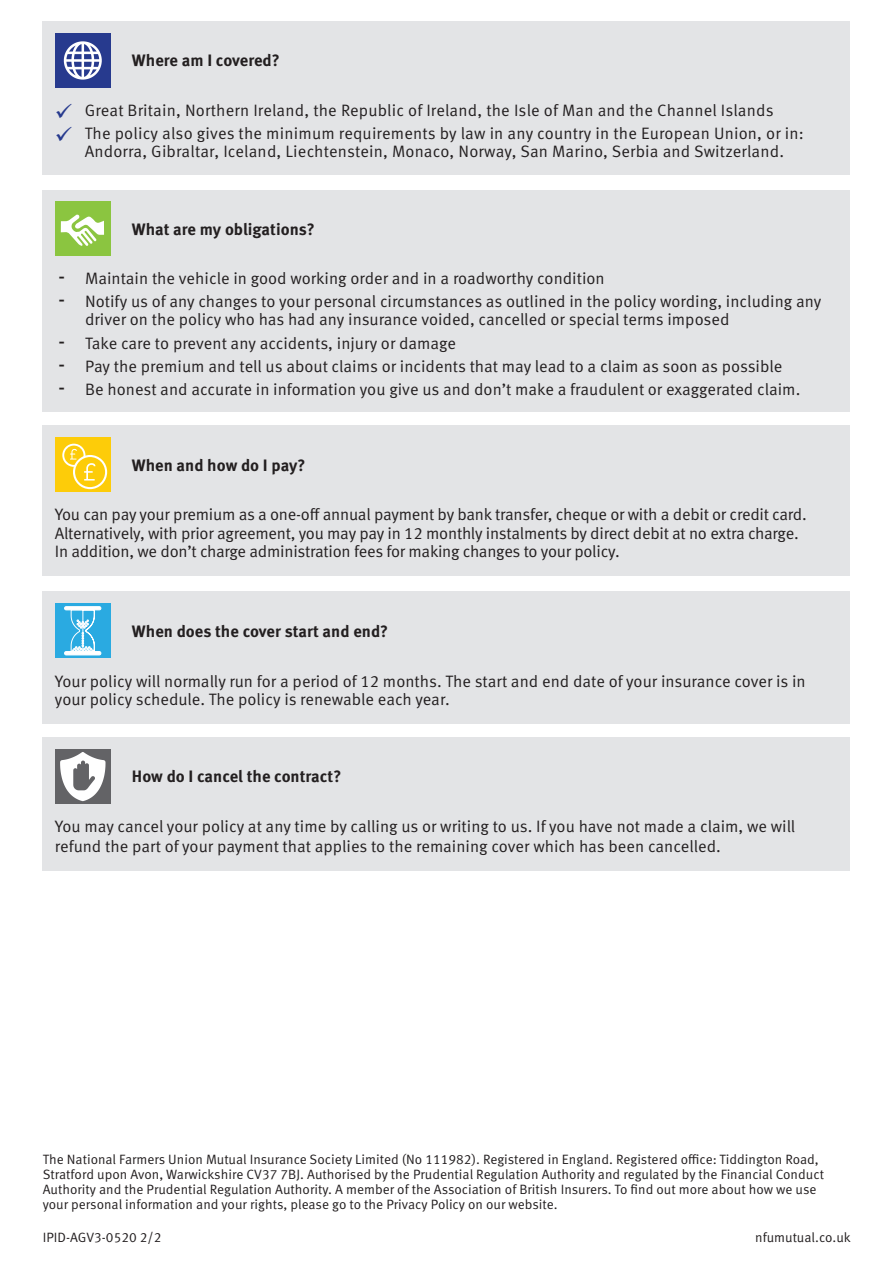
<style>
.page{position:relative;width:893px;height:1263px;background:#fff}
.page>*{position:absolute;margin:0;border:0;box-sizing:border-box;transform-origin:0 0}
.body{font:16.5px/18.8px "Meta Pro";color:#231f20}
.sub_heading{font:700 16.5px "Meta Pro";color:#231f20}
.dis_note{font:13.5px/15px "Meta Pro";color:#231f20}
.s1{color:#273a8e}
.s2{font-size:24px}
</style>
<div class="page">
<div style="left:43px;top:21px;width:807px;height:154px;background:#e3e4e6"></div>
<div style="left:55px;top:33px;width:56px;height:54px;background:#273a8e"></div>
<svg style="left:64px;top:41px;width:38px;height:39px"></svg>
<div style="left:43px;top:591px;width:807px;height:133px;background:#e3e4e6"></div>
<div style="left:55px;top:604px;width:56px;height:54px;background:#2aaae1"></div>
<svg style="left:64px;top:606px;width:37px;height:49px"></svg>
<div style="left:43px;top:190px;width:807px;height:222px;background:#e3e4e6"></div>
<div style="left:55px;top:201px;width:56px;height:54px;background:#8bc540"></div>
<svg style="left:61px;top:214px;width:43px;height:32px"></svg>
<div style="left:43px;top:425px;width:807px;height:151px;background:#e3e4e6"></div>
<div style="left:55px;top:437px;width:56px;height:54px;background:#fdcc09"></div>
<svg style="left:62px;top:444px;width:45px;height:45px"></svg>
<div style="left:43px;top:737px;width:807px;height:134px;background:#e3e4e6"></div>
<div style="left:55px;top:749px;width:56px;height:54px;background:#636366"></div>
<svg style="left:60px;top:752px;width:46px;height:49px"></svg>
<p class="sub_heading" style="left:132px;top:50px;width:149px">Where am I covered?</p>
<p class="body" style="left:55px;top:101px;width:720px"><span class="s1">✓</span> Great Britain, Northern Ireland, the Republic of Ireland, the Isle of Man and the Channel Islands</p>
<p class="body" style="left:85px;top:124px;width:721px;text-indent:-30px"><span class="s1">✓</span> The policy also gives the minimum requirements by law in any country in the European Union, or in:<br>Andorra, Gibraltar, Iceland, Liechtenstein, Monaco, Norway, San Marino, Serbia and Switzerland.</p>
<p class="sub_heading" style="left:132px;top:218px;width:184px">What are my obligations?</p>
<p class="body" style="left:58px;top:269px;width:548px"><span class="s2">-</span> Maintain the vehicle in good working order and in a roadworthy condition</p>
<p class="body" style="left:85px;top:292px;width:738px;text-indent:-27px"><span class="s2">-</span> Notify us of any changes to your personal circumstances as outlined in the policy wording, including any driver on the policy who has had any insurance voided, cancelled or special terms imposed</p>
<p class="body" style="left:58px;top:334px;width:399px"><span class="s2">-</span> Take care to prevent any accidents, injury or damage</p>
<p class="body" style="left:58px;top:357px;width:726px"><span class="s2">-</span> Pay the premium and tell us about claims or incidents that may lead to a claim as soon as possible</p>
<p class="body" style="left:58px;top:380px;width:744px"><span class="s2">-</span> Be honest and accurate in information you give us and don’t make a fraudulent or exaggerated claim.</p>
<p class="sub_heading" style="left:132px;top:454px;width:175px">When and how do I pay?</p>
<p class="body" style="left:55px;top:505px;width:753px">You can pay your premium as a one-off annual payment by bank transfer, cheque or with a debit or credit card.<br>Alternatively, with prior agreement, you may pay in 12 monthly instalments by direct debit at no extra charge.<br>In addition, we don’t charge administration fees for making changes to your policy.</p>
<p class="sub_heading" style="left:132px;top:621px;width:258px">When does the cover start and end?</p>
<p class="body" style="left:55px;top:672px;width:752px">Your policy will normally run for a period of 12 months. The start and end date of your insurance cover is in your policy schedule. The policy is renewable each year.</p>
<p class="sub_heading" style="left:132px;top:766px;width:211px">How do I cancel the contract?</p>
<p class="body" style="left:55px;top:817px;width:742px;line-height:19.8px">You may cancel your policy at any time by calling us or writing to us. If you have not made a claim, we will refund the part of your payment that applies to the remaining cover which has been cancelled.</p>
<p class="dis_note" style="left:43px;top:1152px;width:783px">The National Farmers Union Mutual Insurance Society Limited (No 111982). Registered in England. Registered office: Tiddington Road, Stratford upon Avon, Warwickshire CV37 7BJ. Authorised by the Prudential Regulation Authority and regulated by the Financial Conduct Authority and the Prudential Regulation Authority. A member of the Association of British Insurers. To find out more about how we use your personal information and your rights, please go to the Privacy Policy on our website.</p>
<p class="dis_note" style="left:43px;top:1230px;width:120px">IPID-AGV3-0520 2/2</p>
<p class="dis_note" style="left:755px;top:1230px;width:97px">nfumutual.co.uk</p>
</div>
